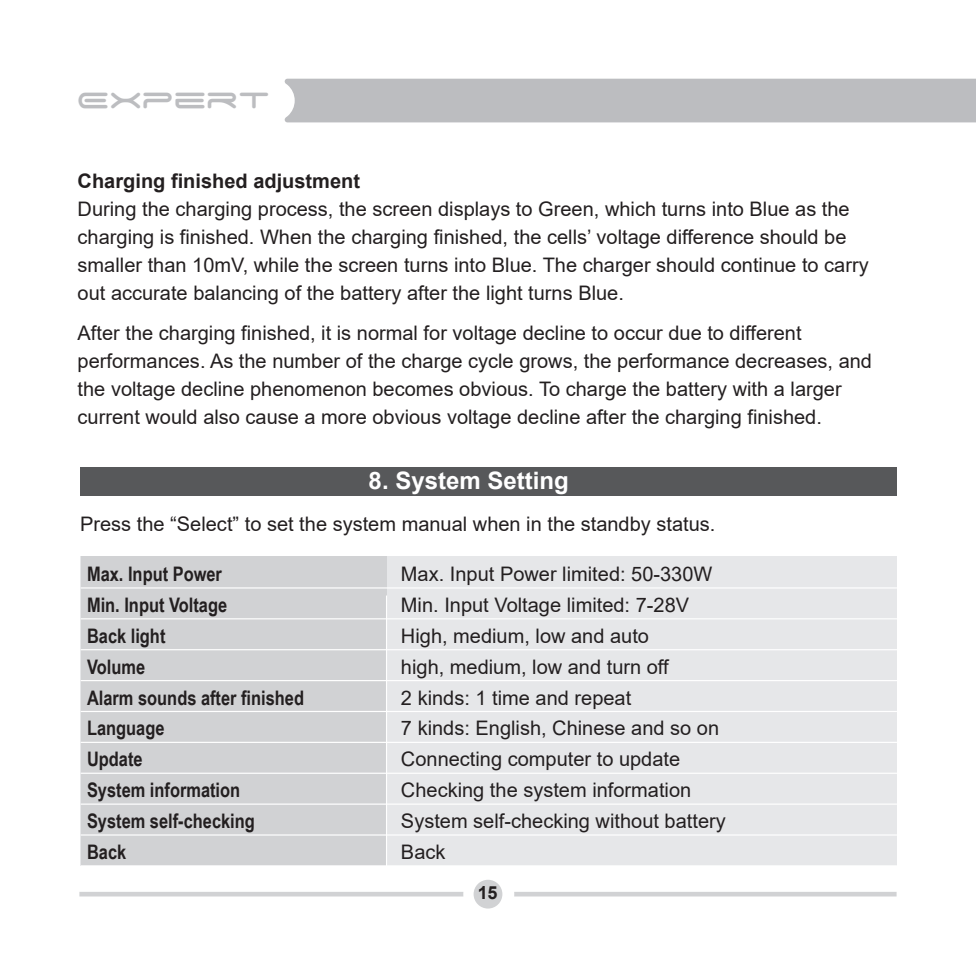
<style>
.page{position:relative;width:976px;height:976px;background:#fff}
.page>*{position:absolute;margin:0;border:0;box-sizing:border-box;transform-origin:0 0}
.t1{font:36px "Space Age";color:#bcbdc0}
.t2{font:700 24px "Arial";color:#fff}
.t3{font:20px/30.8px "Arial";color:#231f20}
.t4{font:700 20px/30.8px "Arial Narrow";color:#231f20}
.t5{font:700 20px "Arial";color:#231f20}
.t6{font:700 18px "Arial";color:#231f20}
</style>
<div class="page">
<div style="left:80px;top:466px;width:816px;height:29px;background:#57585a"></div>
<div style="left:81px;top:556px;width:815px;height:309px;background:#e6e7e9"></div>
<div style="left:81px;top:556px;width:305px;height:309px;background:#d1d2d4"></div>
<hr style="left:81px;top:587px;width:815px;height:1px;background:#fff">
<hr style="left:81px;top:618px;width:815px;height:1px;background:#fff">
<hr style="left:81px;top:648px;width:815px;height:2px;background:#fff">
<hr style="left:81px;top:679px;width:815px;height:2px;background:#fff">
<hr style="left:81px;top:710px;width:815px;height:2px;background:#fff">
<hr style="left:81px;top:741px;width:815px;height:1px;background:#fff">
<hr style="left:81px;top:772px;width:815px;height:1px;background:#fff">
<hr style="left:81px;top:803px;width:815px;height:1px;background:#fff">
<hr style="left:81px;top:834px;width:815px;height:1px;background:#fff">
<hr style="left:81px;top:864px;width:815px;height:2px;background:#fff">
<hr style="left:386px;top:595px;width:1px;height:279px;background:#fff">
<hr style="left:79px;top:892px;width:384px;height:4px;background:#d1d2d4">
<hr style="left:514px;top:892px;width:382px;height:4px;background:#d1d2d4">
<div style="left:473px;top:879px;width:29px;height:29px;background:#d1d2d4;border-radius:50%"></div>
<div style="left:284px;top:79px;width:691px;height:43px;background:#bcbdc0"></div>
<h1 class="t1" style="left:77px;top:84px;width:195px">Expert</h1>
<p class="t5" style="left:78px;top:167px;width:284px">Charging finished adjustment</p>
<p class="t3" style="left:78px;top:195px;width:792px;line-height:28px">During the charging process, the screen displays to Green, which turns into Blue as the charging is finished. When the charging finished, the cells’ voltage difference should be smaller than 10mV, while the screen turns into Blue. The charger should continue to carry out accurate balancing of the battery after the light turns Blue.</p>
<p class="t3" style="left:78px;top:318px;width:795px;line-height:28px">After the charging finished, it is normal for voltage decline to occur due to different performances. As the number of the charge cycle grows, the performance decreases, and the voltage decline phenomenon becomes obvious. To charge the battery with a larger current would also cause a more obvious voltage decline after the charging finished.</p>
<p class="t2" style="left:368px;top:464px;width:202px">8. System Setting</p>
<p class="t3" style="left:80px;top:508px;width:636px">Press the “Select” to set the system manual when in the standby status.</p>
<p class="t4" style="left:87px;top:557px;width:218px">Max. Input Power<br>Min. Input Voltage<br>Back light<br>Volume<br>Alarm sounds after finished<br>Language<br>Update<br>System information<br>System self-checking<br>Back</p>
<p class="t3" style="left:401px;top:558px;width:326px">Max. Input Power limited: 50-330W<br>Min. Input Voltage limited: 7-28V<br>High, medium, low and auto<br>high, medium, low and turn off<br>2 kinds: 1 time and repeat<br>7 kinds: English, Chinese and so on<br>Connecting computer to update<br>Checking the system information<br>System self-checking without battery<br>Back</p>
<p class="t6" style="left:477px;top:880px;width:21px">15</p>
</div>
